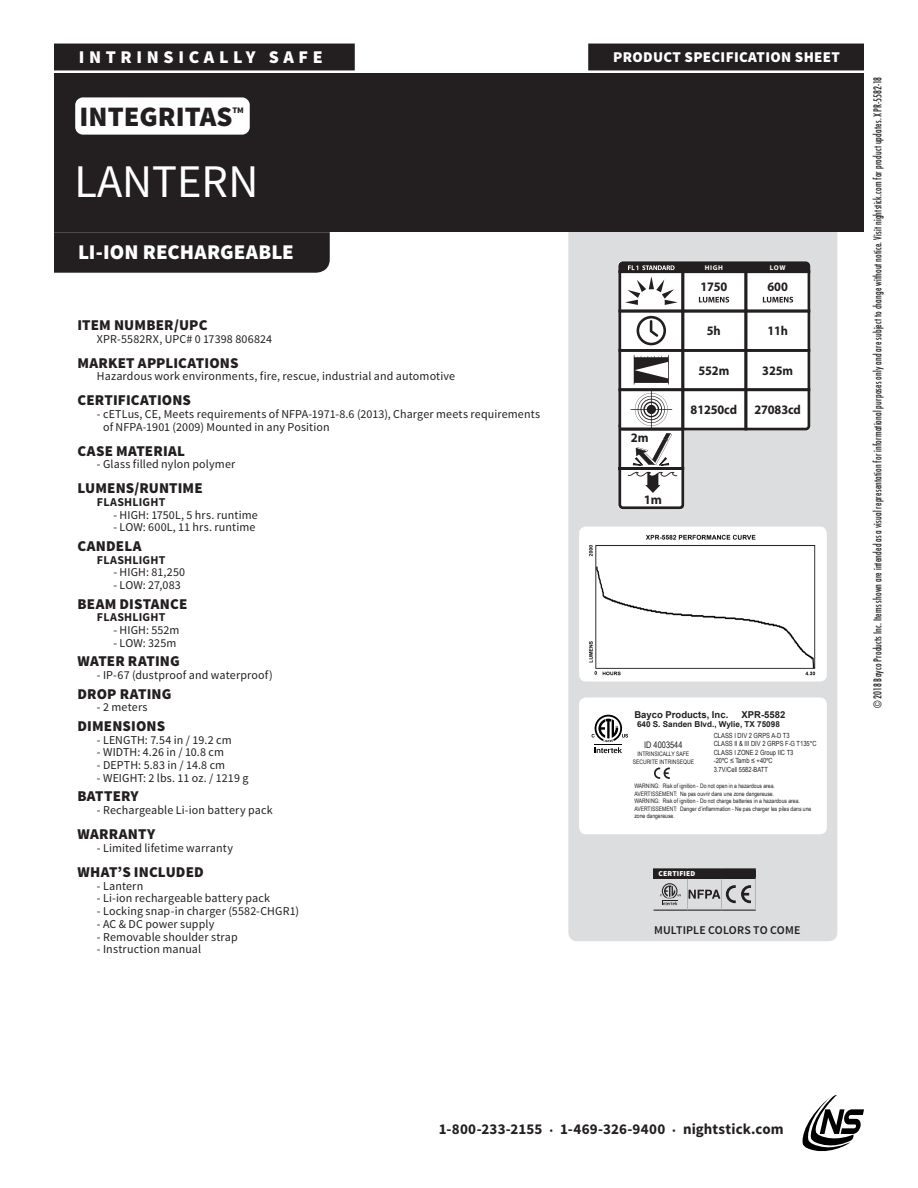
<style>
.page{position:relative;width:918px;height:1188px;background:#fff}
.page>*{position:absolute;margin:0;border:0;box-sizing:border-box;transform-origin:0 0}
.t1{font:46.8px "Source Sans Pro";color:#fff}
.t2{font:900 28.2px "Source Sans Pro";color:#231f20}
.t3{font:900 21px "Source Sans Pro";color:#fff}
.t4{font:900 18px "Source Sans Pro";letter-spacing:.26em;color:#fff}
.t5{font:900 15px "Source Sans Pro";letter-spacing:.01em;color:#231f20}
.t6{font:700 15px "Source Sans Pro";letter-spacing:.005em;color:#231f20}
.t7{font:900 15px "Source Sans Pro";letter-spacing:.02em;color:#fff}
.t8{font:700 12.9px "Myriad";letter-spacing:-.01em;color:#231f20;scale:.95 1}
.t9{font:700 12.9px "Myriad";letter-spacing:-.01em;color:#231f20}
.t10{font:12px/12.8px "Source Sans Pro";letter-spacing:.01em;color:#231f20}
.t11{font:700 12px "Source Sans Pro";letter-spacing:.015em;color:#231f20}
.t12{font:600 11.85px "Source Sans Pro";letter-spacing:.01em;color:#231f20}
.Cell_Copy{font:condensed 10.5px "Futura";letter-spacing:.02em;color:#231f20;scale:.9 1}
.t13{font:700 9.45px "Arial";color:#231f20}
.t14{font:9px "Arial Narrow";color:#231f20}
.t15{font:900 8.55px "Source Sans Pro";color:#231f20}
.t16{font:700 8.1px "Arial";color:#231f20}
.t17{font:900 7.5px "Source Sans Pro";letter-spacing:.025em;color:#fff}
.t18{font:7.05px/8.4px "Arial Narrow";color:#231f20}
.t19{font:700 6.9px "Myriad";letter-spacing:.09em;color:#fff}
.t20{font:6.15px/7.4px "Arial Narrow";color:#231f20;text-align:center}
.s1{font-size:9px}
</style>
<div class="page">
<div style="left:568px;top:210px;width:269px;height:731px;background:#dcdddf;border-radius:9px"></div>
<svg style="left:618px;top:261px;width:192px;height:248px"></svg>
<div style="left:54px;top:73px;width:810px;height:159px;background:#231f20"></div>
<div style="left:54px;top:44px;width:301px;height:26px;background:#231f20"></div>
<div style="left:588px;top:44px;width:276px;height:26px;background:#231f20"></div>
<div style="left:75px;top:97px;width:175px;height:38px;background:#fff;border-radius:8px"></div>
<svg style="left:802px;top:1095px;width:62px;height:57px"></svg>
<div style="left:579px;top:527px;width:248px;height:155px;background:#fff;border-radius:7px"></div>
<img style="left:589px;top:534px;width:227px;height:142px">
<div style="left:579px;top:697px;width:248px;height:137px;background:#fff;border-radius:7px"></div>
<svg style="left:654px;top:768px;width:16px;height:11px"></svg>
<svg style="left:592px;top:715px;width:36px;height:38px"></svg>
<div style="left:54px;top:232px;width:276px;height:41px;background:#231f20"></div>
<div style="left:654px;top:869px;width:101px;height:9px;background:#231f20"></div>
<hr style="left:653px;top:868px;width:35px;height:1px;background:#231f20">
<hr style="left:688px;top:868px;width:33px;height:1px;background:#231f20">
<hr style="left:721px;top:868px;width:35px;height:1px;background:#231f20">
<hr style="left:654px;top:910px;width:34px;height:1px;background:#231f20">
<hr style="left:688px;top:910px;width:33px;height:1px;background:#231f20">
<hr style="left:721px;top:910px;width:35px;height:1px;background:#231f20">
<hr style="left:653px;top:878px;width:35px;height:1px;background:#231f20">
<hr style="left:688px;top:878px;width:33px;height:1px;background:#231f20">
<hr style="left:721px;top:878px;width:35px;height:1px;background:#231f20">
<hr style="left:687px;top:879px;width:1px;height:31px;background:#b2b3b7">
<hr style="left:721px;top:879px;width:1px;height:31px;background:#b2b3b7">
<hr style="left:755px;top:879px;width:1px;height:31px;background:#b2b3b7">
<svg style="left:660px;top:883px;width:21px;height:22px"></svg>
<svg style="left:689px;top:890px;width:31px;height:9px"></svg>
<svg style="left:726px;top:885px;width:25px;height:18px"></svg>
<p class="t4" style="left:79px;top:45px;width:246px">INTRINSICALLY SAFE</p>
<p class="t7" style="left:613px;top:48px;width:228px">PRODUCT SPECIFICATION SHEET</p>
<p class="t2" style="left:80px;top:98px;width:154px">INTEGRITAS</p>
<p class="t15" style="left:232px;top:105px;width:13px">TM</p>
<p class="t1" style="left:75px;top:152px;width:185px">LANTERN</p>
<p class="t3" style="left:78px;top:238px;width:217px">LI-ION RECHARGEABLE</p>
<p class="t5" style="left:77px;top:315px;width:131px">ITEM NUMBER/UPC</p>
<p class="t10" style="left:97px;top:332px;width:177px">XPR-5582RX, UPC# 0 17398 806824</p>
<p class="t5" style="left:77px;top:353px;width:162px">MARKET APPLICATIONS</p>
<p class="t10" style="left:97px;top:370px;width:360px">Hazardous work environments, fire, rescue, industrial and automotive</p>
<p class="t5" style="left:77px;top:390px;width:115px">CERTIFICATIONS</p>
<p class="t10" style="left:103px;top:408px;width:439px;text-indent:-6px">- cETLus, CE, Meets requirements of NFPA-1971-8.6 (2013), Charger meets requirements of NFPA-1901 (2009) Mounted in any Position</p>
<p class="t5" style="left:77px;top:441px;width:109px">CASE MATERIAL</p>
<p class="t10" style="left:97px;top:458px;width:140px">- Glass filled nylon polymer</p>
<p class="t5" style="left:77px;top:478px;width:127px">LUMENS/RUNTIME</p>
<p class="t11" style="left:97px;top:494px;width:70px">FLASHLIGHT</p>
<p class="t10" style="left:113px;top:509px;width:146px">- HIGH: 1750L, 5 hrs. runtime</p>
<p class="t10" style="left:113px;top:521px;width:144px">- LOW: 600L, 11 hrs. runtime</p>
<p class="t5" style="left:77px;top:536px;width:66px">CANDELA</p>
<p class="t11" style="left:97px;top:552px;width:70px">FLASHLIGHT</p>
<p class="t10" style="left:113px;top:566px;width:73px">- HIGH: 81,250</p>
<p class="t10" style="left:113px;top:579px;width:69px">- LOW: 27,083</p>
<p class="t5" style="left:77px;top:594px;width:111px">BEAM DISTANCE</p>
<p class="t11" style="left:97px;top:610px;width:70px">FLASHLIGHT</p>
<p class="t10" style="left:113px;top:624px;width:68px">- HIGH: 552m</p>
<p class="t10" style="left:113px;top:637px;width:65px">- LOW: 325m</p>
<p class="t5" style="left:77px;top:652px;width:104px">WATER RATING</p>
<p class="t10" style="left:97px;top:669px;width:177px">- IP-67 (dustproof and waterproof)</p>
<p class="t5" style="left:77px;top:684px;width:96px">DROP RATING</p>
<p class="t10" style="left:97px;top:701px;width:52px">- 2 meters</p>
<p class="t5" style="left:77px;top:716px;width:89px">DIMENSIONS</p>
<p class="t10" style="left:97px;top:734px;width:136px">- LENGTH: 7.54 in / 19.2 cm</p>
<p class="t10" style="left:97px;top:746px;width:129px">- WIDTH: 4.26 in / 10.8 cm</p>
<p class="t10" style="left:97px;top:759px;width:130px">- DEPTH: 5.83 in / 14.8 cm</p>
<p class="t10" style="left:97px;top:772px;width:153px">- WEIGHT: 2 lbs. 11 oz. / 1219 g</p>
<p class="t5" style="left:77px;top:787px;width:63px">BATTERY</p>
<p class="t10" style="left:97px;top:804px;width:177px">- Rechargeable Li-ion battery pack</p>
<p class="t5" style="left:77px;top:824px;width:79px">WARRANTY</p>
<p class="t10" style="left:97px;top:842px;width:138px">- Limited lifetime warranty</p>
<p class="t5" style="left:77px;top:862px;width:128px">WHAT’S INCLUDED</p>
<p class="t10" style="left:97px;top:879px;width:48px">- Lantern</p>
<p class="t10" style="left:97px;top:892px;width:174px">- Li-ion rechargeable battery pack</p>
<p class="t10" style="left:97px;top:905px;width:204px">- Locking snap-in charger (5582-CHGR1)</p>
<p class="t10" style="left:97px;top:918px;width:119px">- AC &amp; DC power supply</p>
<p class="t10" style="left:97px;top:930px;width:142px">- Removable shoulder strap</p>
<p class="t10" style="left:97px;top:943px;width:106px">- Instruction manual</p>
<p class="t19" style="left:705px;top:264px;width:20px">HIGH</p>
<p class="t19" style="left:770px;top:264px;width:18px">LOW</p>
<p class="t9" style="left:631px;top:431px;width:19px">2m</p>
<p class="t9" style="left:644px;top:493px;width:20px">1m</p>
<p class="t8" style="left:700px;top:280px;width:30px">1750</p>
<p class="t8" style="left:768px;top:280px;width:23px">600</p>
<p class="t8" style="left:707px;top:324px;width:16px">5h</p>
<p class="t8" style="left:767px;top:324px;width:23px">11h</p>
<p class="t8" style="left:698px;top:364px;width:34px">552m</p>
<p class="t8" style="left:691px;top:403px;width:51px">81250cd</p>
<p class="t8" style="left:762px;top:364px;width:34px">325m</p>
<p class="t8" style="left:754px;top:403px;width:51px">27083cd</p>
<p class="t13" style="left:634px;top:709px;width:95px">Bayco Products, Inc.</p>
<p class="t13" style="left:742px;top:709px;width:45px">XPR-5582</p>
<p class="t14" style="left:644px;top:740px;width:40px">ID 4003544</p>
<p class="t16" style="left:637px;top:719px;width:144px">640 S. Sanden Blvd., Wylie, TX 75098</p>
<p class="t18" style="left:714px;top:731px;width:105px">CLASS I DIV 2 GRPS A-D T3<br>CLASS II &amp; III DIV 2 GRPS F-G T135°C<br>CLASS I ZONE 2 Group IIC T3<br>-20ºC ≤ Tamb ≤ +40ºC<br>3.7V/Cell 5582-BATT</p>
<p class="t20" style="left:633px;top:749px;width:63px;line-height:7.9px">INTRINSICALLY SAFE<br>SECURITE INTRINSEQUE</p>
<p class="t20" style="left:634px;top:783px;width:179px;text-align:left">WARNING: Risk of ignition - Do not open in a hazardous area.<br>AVERTISSEMENT: Ne pas ouvrir dans une zone dangereuse.<br>WARNING: Risk of ignition - Do not charge batteries in a hazardous area.<br>AVERTISSEMENT: Danger d’inflammation - Ne pas charger les piles dans une zone dangereuse.</p>
<p class="t17" style="left:658px;top:869px;width:39px">CERTIFIED</p>
<p class="t12" style="left:654px;top:923px;width:148px">MULTIPLE COLORS TO COME</p>
<p class="Cell_Copy" style="left:871px;top:708px;width:703px;rotate:-90deg">© 2018 Bayco Products Inc. Items shown are intended as a visual representation for informational purposes only and are subject to change without notice. Visit nightstick.com for product updates. XPR-5582-18</p>
<p class="t6" style="left:439px;top:1119px;width:346px">1-800-233-2155 <span class="s1">•</span> 1-469-326-9400 <span class="s1">•</span> nightstick.com</p>
</div>
